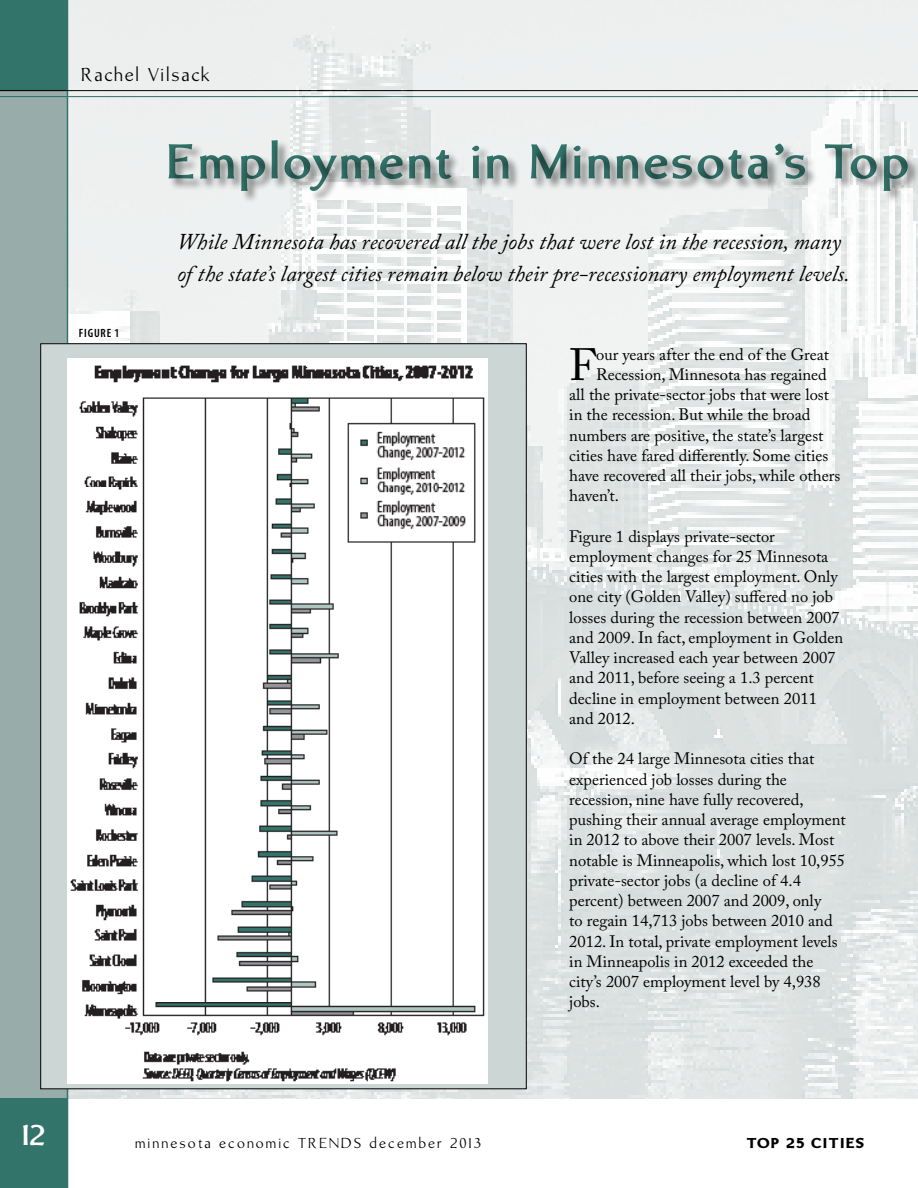
<style>
.page{position:relative;width:918px;height:1188px;background:#fff}
.page>*{position:absolute;margin:0;border:0;box-sizing:border-box;transform-origin:0 0}
.Head_story{font:700 51px "Brinar";letter-spacing:.055em;color:#32736a}
.Body{font:45px "Adobe Caslon Pro";color:#000}
.t1{font:700 30px "Brinar";color:#fff}
.Head_story_sub{font:italic 22.5px/31.5px "Adobe Caslon Pro";color:#000}
.Author_s_name_LEFT{font:19.5px "Brinar";letter-spacing:.1em;color:#000}
.Body-2{font:16.5px/20.2px "Adobe Caslon Pro";color:#000}
.t2{font:15px "Brinar";letter-spacing:.15em;color:#000}
.t3{font:900 15px "Brinar";letter-spacing:.105em;color:#000}
.t4{font:600 condensed 12px "Myriad Pro";letter-spacing:.07em;color:#000}
</style>
<div class="page">
<div style="left:0;top:90px;width:68px;height:1008px;background:#98adaa"></div>
<div style="left:0;top:1098px;width:68px;height:90px;background:#32736a"></div>
<div style="left:0;top:0;width:68px;height:90px;background:#32736a"></div>
<hr style="left:67px;top:0;width:1px;height:1188px;background:#32736a">
<hr style="left:0;top:96px;width:918px;height:1px;background:#32736a">
<hr style="left:0;top:90px;width:918px;height:1px;background:#000">
<img style="left:68px;top:0;width:850px;height:1098px">
<div style="left:168px;top:140px;width:750px;height:63px;background:#000;opacity:.45"></div>
<div style="left:41px;top:344px;width:485px;height:745px;background:#ccd6d5"></div>
<img style="left:67px;top:358px;width:421px;height:725px">
<p class="Author_s_name_LEFT" style="left:81px;top:64px;width:131px">Rachel Vilsack</p>
<h1 class="Head_story" style="left:166px;top:134px;width:744px">Employment in Minnesota’s Top</h1>
<p class="t4" style="left:79px;top:326px;width:42px">FIGURE 1</p>
<h2 class="Head_story_sub" style="left:177px;top:226px;width:674px">While Minnesota has recovered all the jobs that were lost in the recession, many of the state’s largest cities remain below their pre-recessionary employment levels.</h2>
<h3 class="Body" style="left:569px;top:338px;width:28px">F</h3>
<h3 class="Body-2" style="left:596px;top:344px;width:234px">our years after the end of the Great</h3>
<h3 class="Body-2" style="left:596px;top:364px;width:232px">Recession, Minnesota has regained</h3>
<h3 class="Body-2" style="left:569px;top:384px;width:261px">all the private-sector jobs that were lost</h3>
<h3 class="Body-2" style="left:569px;top:404px;width:243px">in the recession. But while the broad</h3>
<h3 class="Body-2" style="left:569px;top:425px;width:256px">numbers are positive, the state’s largest</h3>
<h3 class="Body-2" style="left:569px;top:445px;width:261px">cities have fared differently. Some cities</h3>
<h3 class="Body-2" style="left:569px;top:465px;width:272px">have recovered all their jobs, while others</h3>
<h3 class="Body-2" style="left:569px;top:485px;width:51px">haven’t.</h3>
<h3 class="Body-2" style="left:569px;top:526px;width:275px">Figure 1 displays private-sector employment changes for 25 Minnesota cities with the largest employment. Only one city (Golden Valley) suffered no job losses during the recession between 2007 and 2009. In fact, employment in Golden Valley increased each year between 2007 and 2011, before seeing a 1.3 percent decline in employment between 2011 and 2012.</h3>
<h3 class="Body-2" style="left:569px;top:749px;width:278px">Of the 24 large Minnesota cities that experienced job losses during the recession, nine have fully recovered, pushing their annual average employment in 2012 to above their 2007 levels. Most notable is Minneapolis, which lost 10,955 private-sector jobs (a decline of 4.4 percent) between 2007 and 2009, only<br>to regain 14,713 jobs between 2010 and 2012. In total, private employment levels in Minneapolis in 2012 exceeded the city’s 2007 employment level by 4,938 jobs.</h3>
<h3 class="t1" style="left:22px;top:1119px;width:25px">12</h3>
<p class="t2" style="left:135px;top:1134px;width:348px">minnesota economic TRENDS december 2013</p>
<p class="t3" style="left:747px;top:1134px;width:119px">TOP 25 CITIES</p>
</div>
